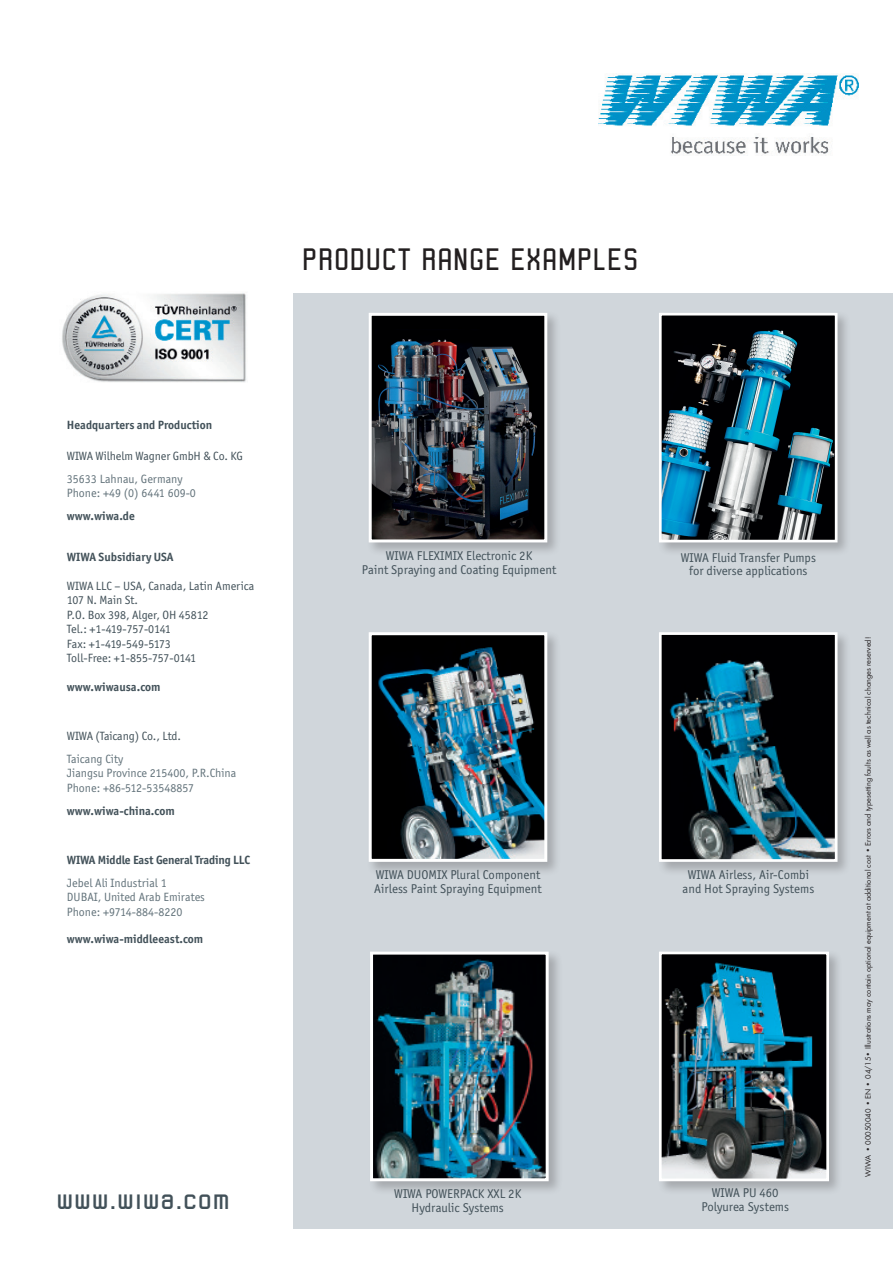
<style>
.page{position:relative;width:893px;height:1263px;background:#fff}
.page>*{position:absolute;margin:0;border:0;box-sizing:border-box;transform-origin:0 0}
.t1{font:32.25px "Robust ICG";color:#231f20}
.t2{font:30px "Robust ICG";color:#425159}
.t3{font:12.75px/14.2px "Officina San ITC";color:#425159;text-align:center}
.Text8_Bild{font:12px/14.4px "Officina San ITC";color:#63737b}
.Text8_Bild-2{font:12px "Officina San ITC";letter-spacing:-.01em;color:#425159}
.Text8_Bild-3{font:700 12px "Officina San ITC";color:#425159}
.Text8_Bild-4{font:12px "Officina San ITC";letter-spacing:-.035em;color:#425159}
.t4{font:8.25px "Futura T Boo";color:#231f20}
</style>
<div class="page">
<img style="left:599px;top:74px;width:260px;height:82px">
<div style="left:293px;top:293px;width:600px;height:936px;background:#d0d6db"></div>
<div style="left:366px;top:311px;width:195px;height:246px;background:#231f20;opacity:.25"></div>
<img style="left:373px;top:317px;width:170px;height:221px">
<div style="left:369px;top:313px;width:178px;height:229px;border:3px solid #fff"></div>
<div style="left:368px;top:949px;width:195px;height:247px;background:#231f20;opacity:.25"></div>
<img style="left:374px;top:956px;width:171px;height:221px">
<div style="left:370px;top:952px;width:179px;height:229px;border:3px solid #fff"></div>
<div style="left:366px;top:630px;width:195px;height:246px;background:#231f20;opacity:.25"></div>
<img style="left:373px;top:636px;width:170px;height:222px">
<div style="left:369px;top:632px;width:178px;height:230px;border:3px solid #fff"></div>
<div style="left:657px;top:311px;width:195px;height:246px;background:#231f20;opacity:.25"></div>
<img style="left:663px;top:317px;width:170px;height:221px">
<div style="left:659px;top:313px;width:178px;height:229px;border:3px solid #fff"></div>
<div style="left:657px;top:949px;width:186px;height:247px;background:#231f20;opacity:.25"></div>
<img style="left:663px;top:956px;width:162px;height:221px">
<div style="left:659px;top:952px;width:170px;height:229px;border:3px solid #fff"></div>
<div style="left:657px;top:630px;width:195px;height:246px;background:#231f20;opacity:.25"></div>
<img style="left:663px;top:636px;width:170px;height:222px">
<div style="left:659px;top:632px;width:178px;height:230px;border:3px solid #fff"></div>
<img style="left:62px;top:293px;width:184px;height:89px">
<p class="t1" style="left:302px;top:242px;width:338px">PRODUCT RANGE EXAMPLES</p>
<p class="Text8_Bild-3" style="left:67px;top:417px;width:147px">Headquarters and Production</p>
<p class="Text8_Bild-2" style="left:67px;top:449px;width:177px">WIWA Wilhelm Wagner GmbH &amp; Co. KG</p>
<p class="Text8_Bild" style="left:67px;top:472px;width:130px">35633 Lahnau, Germany<br>Phone: +49 (0) 6441 609-0</p>
<p class="Text8_Bild-3" style="left:67px;top:509px;width:70px">www.wiwa.de</p>
<p class="Text8_Bild-3" style="left:67px;top:549px;width:108px">WIWA Subsidiary USA</p>
<p class="Text8_Bild-2" style="left:67px;top:579px;width:189px">WIWA LLC – USA, Canada, Latin America</p>
<p class="Text8_Bild-2" style="left:67px;top:593px;width:73px">107 N. Main St.</p>
<p class="Text8_Bild-2" style="left:67px;top:608px;width:143px">P.O. Box 398, Alger, OH 45812</p>
<p class="Text8_Bild-4" style="left:67px;top:622px;width:105px">Tel.: +1-419-757-0141</p>
<p class="Text8_Bild-2" style="left:67px;top:636px;width:105px">Fax: +1-419-549-5173</p>
<p class="Text8_Bild-2" style="left:67px;top:651px;width:131px">Toll-Free: +1-855-757-0141</p>
<p class="Text8_Bild-3" style="left:67px;top:679px;width:95px">www.wiwausa.com</p>
<p class="Text8_Bild-2" style="left:67px;top:729px;width:116px">WIWA (Taicang) Co., Ltd.</p>
<p class="Text8_Bild" style="left:67px;top:752px;width:171px">Taicang City<br>Jiangsu Province 215400, P.R.China<br>Phone: +86-512-53548857</p>
<p class="Text8_Bild-3" style="left:67px;top:803px;width:109px">www.wiwa-china.com</p>
<p class="Text8_Bild-3" style="left:67px;top:853px;width:184px">WIWA Middle East General Trading LLC</p>
<p class="Text8_Bild" style="left:67px;top:876px;width:139px">Jebel Ali Industrial 1<br>DUBAI, United Arab Emirates<br>Phone: +9714-884-8220</p>
<p class="Text8_Bild-3" style="left:67px;top:932px;width:138px">www.wiwa-middleeast.com</p>
<p class="t2" style="left:56px;top:1183px;width:175px">www.wiwa.com</p>
<p class="t3" style="left:362px;top:548px;width:196px">WIWA FLEXIMIX Electronic 2K<br>Paint Spraying and Coating Equipment</p>
<p class="t3" style="left:681px;top:551px;width:137px;line-height:13.5px">WIWA Fluid Transfer Pumps for diverse applications</p>
<p class="t3" style="left:374px;top:868px;width:169px;text-align:left">WIWA DUOMIX Plural Component<br>Airless Paint Spraying Equipment</p>
<p class="t3" style="left:682px;top:868px;width:133px">WIWA Airless, Air-Combi and Hot Spraying Systems</p>
<p class="t3" style="left:394px;top:1186px;width:128px">WIWA POWERPACK XXL 2K<br>Hydraulic Systems</p>
<p class="t3" style="left:701px;top:1185px;width:89px">WIWA PU 460<br>Polyurea Systems</p>
<p class="t4" style="left:863px;top:1176px;width:541px;rotate:-90deg">WIWA • 00050040 • EN • 04/15• Illustrations may contain optional equipment at additional cost • Errors and typesetting faults as well as technical changes reserved!</p>
</div>
